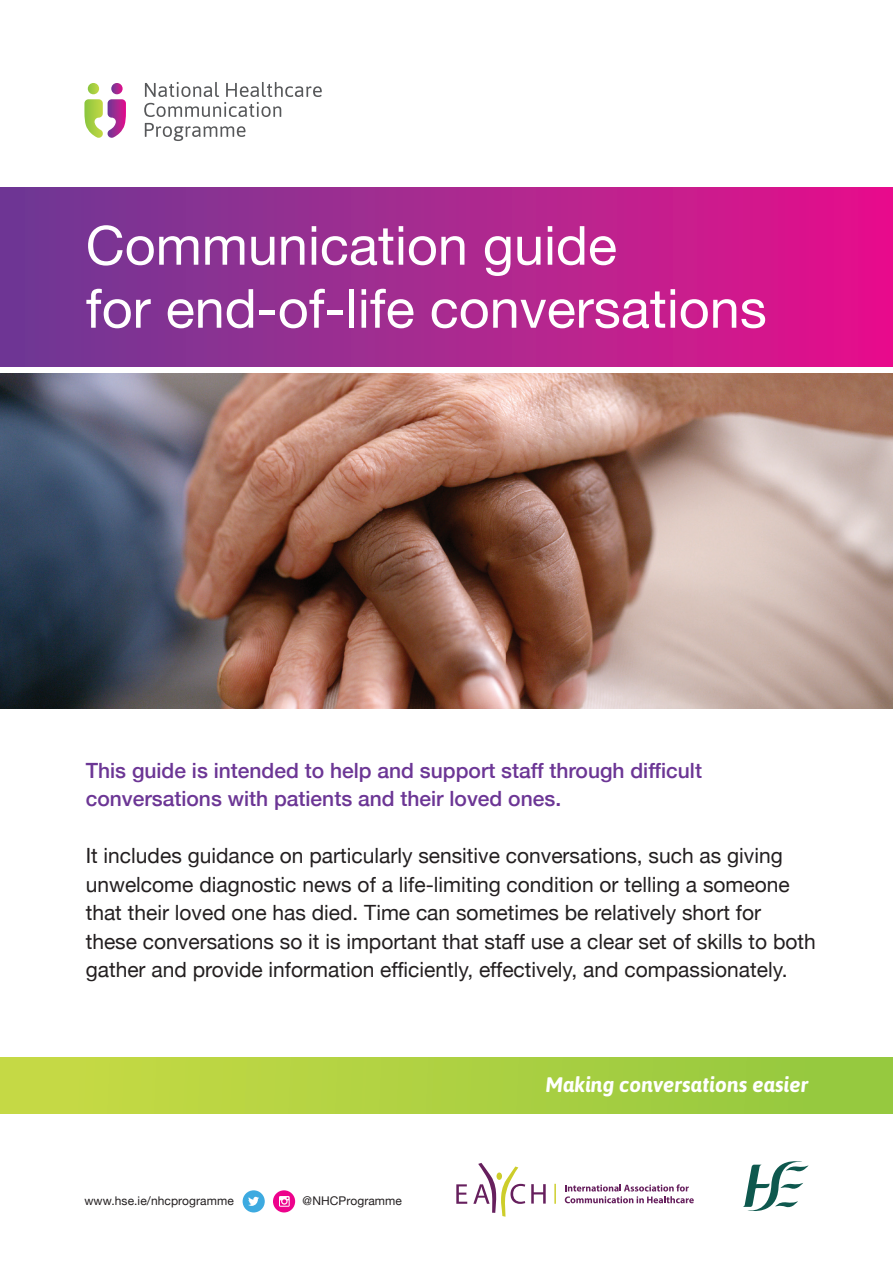
<style>
.page{position:relative;width:893px;height:1263px;background:#fff}
.page>*{position:absolute;margin:0;border:0;box-sizing:border-box;transform-origin:0 0}
.t1{font:54px/63px "Helvetica Neue";color:#fff}
.t2{font:21px/28.5px "Helvetica Neue";color:#231f20}
.t3{font:500 21px/28.5px "Helvetica Neue";color:#6c3695}
.t4{font:italic 700 21px "Asap";color:#fff}
.t5{font:12px "Helvetica Neue";letter-spacing:.01em;color:#231f20}
</style>
<div class="page">
<img style="left:0;top:373px;width:893px;height:336px">
<div style="left:0;top:188px;width:893px;height:179px;background:linear-gradient(to right,#6c3c94,#e6128b)"></div>
<svg style="left:144px;top:82px;width:178px;height:35px"></svg>
<svg style="left:145px;top:123px;width:101px;height:18px"></svg>
<svg style="left:84px;top:83px;width:42px;height:55px"></svg>
<svg style="left:743px;top:1161px;width:66px;height:50px"></svg>
<svg style="left:456px;top:1184px;width:11px;height:20px"></svg>
<svg style="left:531px;top:1184px;width:15px;height:19px"></svg>
<svg style="left:473px;top:1163px;width:52px;height:54px"></svg>
<div style="left:496px;top:1172px;width:6px;height:8px;background:#cdcd2a;border-radius:50%"></div>
<hr style="left:554px;top:1184px;width:2px;height:20px;background:#cdce2a">
<svg style="left:565px;top:1184px;width:129px;height:19px"></svg>
<div style="left:1px;top:1057px;width:892px;height:56px;background:linear-gradient(to right,#c9da45,#93c83f)"></div>
<div style="left:273px;top:1190px;width:22px;height:22px;background:#ed028c;border-radius:50%"></div>
<svg style="left:279px;top:1196px;width:11px;height:11px"></svg>
<div style="left:243px;top:1190px;width:22px;height:22px;background:#3daae0;border-radius:50%"></div>
<svg style="left:248px;top:1197px;width:11px;height:9px"></svg>
<h1 class="t1" style="left:86px;top:217px;width:682px">Communication guide<br>for end-of-life conversations</h1>
<p class="t3" style="left:86px;top:754px;width:618px">This guide is intended to help and support staff through difficult conversations with patients and their loved ones.</p>
<p class="t2" style="left:86px;top:843px;width:732px">It includes guidance on particularly sensitive conversations, such as giving unwelcome diagnostic news of a life-limiting condition or telling a someone that their loved one has died. Time can sometimes be relatively short for these conversations so it is important that staff use a clear set of skills to both gather and provide information efficiently, effectively, and compassionately.</p>
<p class="t5" style="left:84px;top:1192px;width:151px">www.hse.ie/nhcprogramme</p>
<p class="t5" style="left:303px;top:1192px;width:101px">@NHCProgramme</p>
<p class="t4" style="left:545px;top:1072px;width:265px">Making conversations easier</p>
</div>
